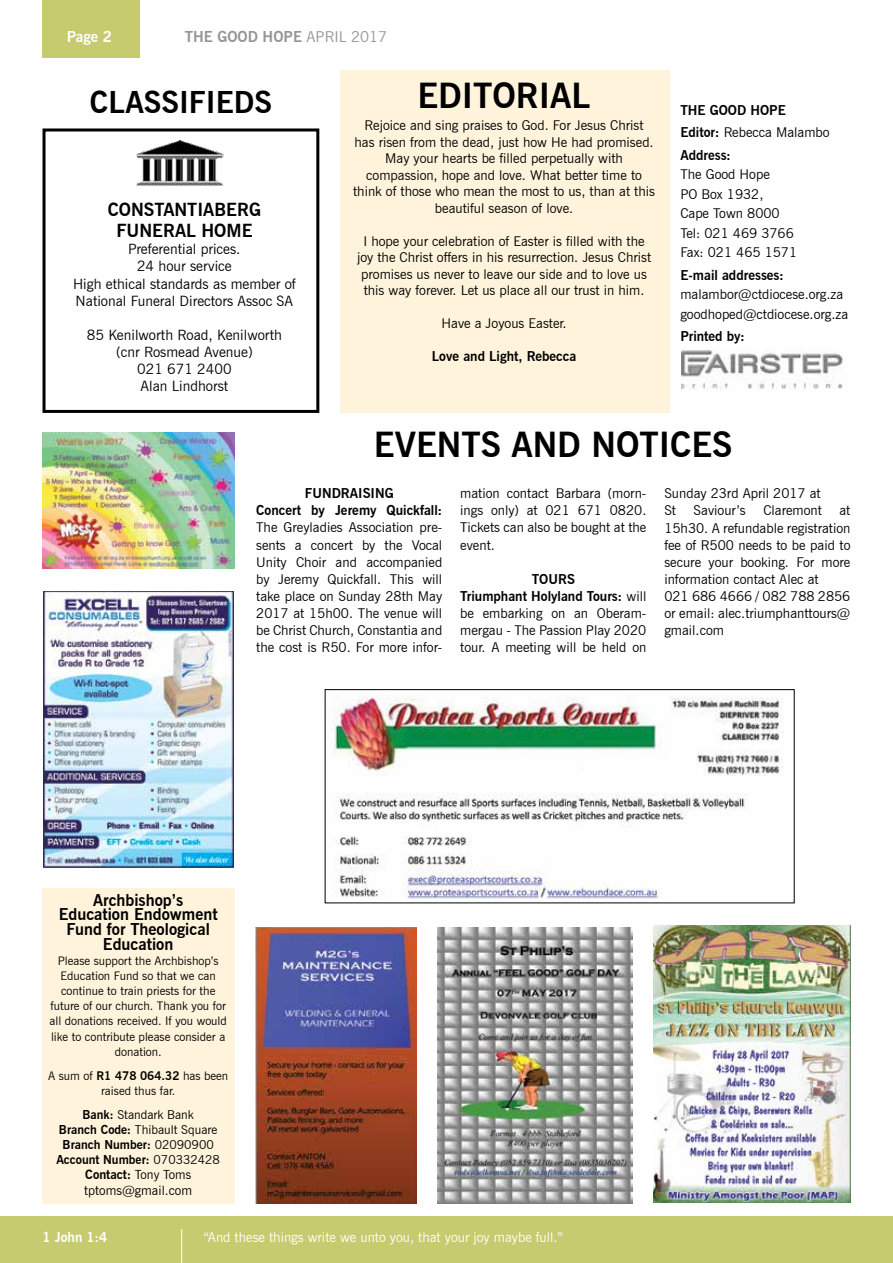
<style>
.page{position:relative;width:893px;height:1263px;background:#fff}
.page>*{position:absolute;margin:0;border:0;box-sizing:border-box;transform-origin:0 0}
.t1{font:700 34.5px "News Gothic BT";color:#000}
.t2{font:700 30px "News Gothic BT";color:#000}
.t3{font:700 18px/21.6px "News Gothic BT";color:#000;text-align:center}
.t4{font:700 16.2px/14.7px "News Gothic BT";color:#000;text-align:center}
.t5{font:700 15px "News Gothic BT";color:#939598}
.t6{font:700 15px "News Gothic BT";color:#fff}
.t7{font:14.25px/17.1px "News Gothic BT";color:#000;text-align:center}
.t8{font:13.5px/17.1px "News Gothic BT";color:#000}
.t9{font:700 13.5px/22.5px "News Gothic BT";color:#000}
.t10{font:13.5px "News Gothic BT";color:#fff}
.t11{font:700 13.5px "News Gothic BT";color:#fff}
.t12{font:12.9px "News Gothic BT";color:#000}
.t13{font:700 12.6px "News Gothic BT";color:#000}
.t14{font:700 12.3px/15.1px "News Gothic BT";color:#000;text-align:center}
.t15{font:11.85px/15.1px "News Gothic BT";color:#000;text-align:center}
.s1{font-weight:400}
.s2{font-weight:700}
</style>
<div class="page">
<div style="left:340px;top:70px;width:330px;height:342px;background:#fff4db"></div>
<div style="left:43px;top:0;width:97px;height:57px;background:#c6cb70"></div>
<img style="left:681px;top:350px;width:162px;height:40px">
<div style="left:43px;top:128px;width:276px;height:285px;border:3px solid #000"></div>
<img style="left:136px;top:140px;width:88px;height:46px">
<div style="left:0;top:1216px;width:893px;height:47px;background:#c6cb70"></div>
<hr style="left:181px;top:1229px;width:1px;height:34px;background:#fff">
<img style="left:43px;top:432px;width:192px;height:136px">
<img style="left:44px;top:591px;width:190px;height:277px">
<img style="left:255px;top:927px;width:162px;height:277px">
<div style="left:43px;top:889px;width:192px;height:315px;background:#fff4db"></div>
<img style="left:437px;top:927px;width:195px;height:277px">
<img style="left:654px;top:926px;width:196px;height:277px">
<img style="left:330px;top:691px;width:453px;height:208px">
<div style="left:325px;top:689px;width:469px;height:214px;border:1px solid #000"></div>
<p class="t6" style="left:67px;top:27px;width:47px">Page 2</p>
<p class="t5" style="left:185px;top:27px;width:204px">THE GOOD HOPE <span class="s1">APRIL 2017</span></p>
<h2 class="t2" style="left:90px;top:84px;width:184px">CLASSIFIEDS</h2>
<h1 class="t1" style="left:417px;top:75px;width:174px">EDITORIAL</h1>
<p class="t8" style="left:353px;top:117px;width:303px;line-height:16.5px;text-align:center">Rejoice and sing praises to God. For Jesus Christ has risen from the dead, just how He had promised.<br>May your hearts be filled perpetually with compassion, hope and love. What better time to think of those who mean the most to us, than at this beautiful season of love.</p>
<p class="t8" style="left:357px;top:232px;width:296px;line-height:16.5px;text-align:center">I hope your celebration of Easter is filled with the joy the Christ offers in his resurrection. Jesus Christ promises us never to leave our side and to love us this way forever. Let us place all our trust in him.</p>
<p class="t8" style="left:442px;top:315px;width:127px">Have a Joyous Easter.</p>
<p class="t9" style="left:432px;top:345px;width:146px">Love and Light, Rebecca</p>
<h3 class="t3" style="left:108px;top:198px;width:155px">CONSTANTIABERG<br>FUNERAL HOME</h3>
<p class="t7" style="left:73px;top:241px;width:224px">Preferential prices.<br>24 hour service<br>High ethical standards as member of<br>National Funeral Directors Assoc SA</p>
<p class="t7" style="left:87px;top:326px;width:197px">85 Kenilworth Road, Kenilworth (cnr Rosmead Avenue)<br>021 671 2400<br>Alan Lindhorst</p>
<p class="t9" style="left:680px;top:99px;width:151px">THE GOOD HOPE<br>Editor: <span class="s1">Rebecca Malambo<br></span>Address:</p>
<p class="t8" style="left:680px;top:165px;width:118px;line-height:19.5px">The Good Hope<br>PO Box 1932,<br>Cape Town 8000<br>Tel: 021 469 3766<br>Fax: 021 465 1571</p>
<p class="t9" style="left:680px;top:264px;width:105px">E-mail addresses:</p>
<p class="t8" style="left:680px;top:285px;width:169px;line-height:19.5px">malambor@ctdiocese.org.za goodhoped@ctdiocese.org.za</p>
<p class="t9" style="left:680px;top:325px;width:66px">Printed by:</p>
<h1 class="t1" style="left:374px;top:424px;width:360px">EVENTS AND NOTICES</h1>
<p class="t9" style="left:256px;top:485px;width:188px;line-height:17.1px;text-align:center">FUNDRAISING<br>Concert by Jeremy Quickfall:</p>
<p class="t8" style="left:256px;top:519px;width:188px;text-align:justify">The Greyladies Association pre&shy;sents a concert by the Vocal Unity Choir and accompanied by Jeremy Quickfall. This will take place on Sunday 28th May 2017 at 15h00. The venue will be Christ Church, Constantia and the cost is R50. For more infor-</p>
<p class="t8" style="left:460px;top:485px;width:188px;text-align:justify">mation contact Barbara (morn&shy;ings only) at 021 671 0820.<br>Tickets can also be bought at the event.</p>
<p class="t8" style="left:460px;top:570px;width:188px;text-align:center"><span class="s2">TOURS<br>Triumphant Holyland Tours:</span> will be embarking on an Oberam&shy;mergau - The Passion Play 2020 tour. A meeting will be held on</p>
<p class="t8" style="left:664px;top:485px;width:158px">Sunday 23rd April 2017 at<br>St</p>
<p class="t8" style="left:694px;top:502px;width:54px">Saviour’s</p>
<p class="t8" style="left:763px;top:502px;width:60px">Claremont</p>
<p class="t8" style="left:664px;top:502px;width:188px;text-indent:175px">at<br>15h30. A refundable registration fee of R500 needs to be paid to secure your booking. For more information contact Alec at<br>021 686 4666 / 082 788 2856 or email: alec.triumphanttours@ gmail.com</p>
<p class="t4" style="left:59px;top:892px;width:160px">Archbishop’s<br>Education Endowment<br>Fund for Theological<br>Education</p>
<p class="t15" style="left:49px;top:953px;width:179px">Please support the Archbishop’s<br>Education Fund so that we can continue to train priests for the future of our church. Thank you for all donations received. If you would like to contribute please consider a donation.</p>
<p class="t15" style="left:48px;top:1068px;width:182px">A sum of <span class="s2">R1 478 064.32</span> has been raised thus far.</p>
<p class="t14" style="left:56px;top:1107px;width:165px">Bank: <span class="s1">Standark Bank<br></span>Branch Code: <span class="s1">Thibault Square<br></span>Branch Number: <span class="s1">02090900<br></span>Account Number: <span class="s1">070332428</span></p>
<p class="t13" style="left:85px;top:1167px;width:107px">Contact: <span class="s1">Tony Toms</span></p>
<p class="t12" style="left:84px;top:1182px;width:109px">tptoms@gmail.com</p>
<p class="t11" style="left:43px;top:1228px;width:66px">1 John 1:4</p>
<p class="t10" style="left:204px;top:1229px;width:361px">“And these things write we unto you, that your joy maybe full.”</p>
</div>
